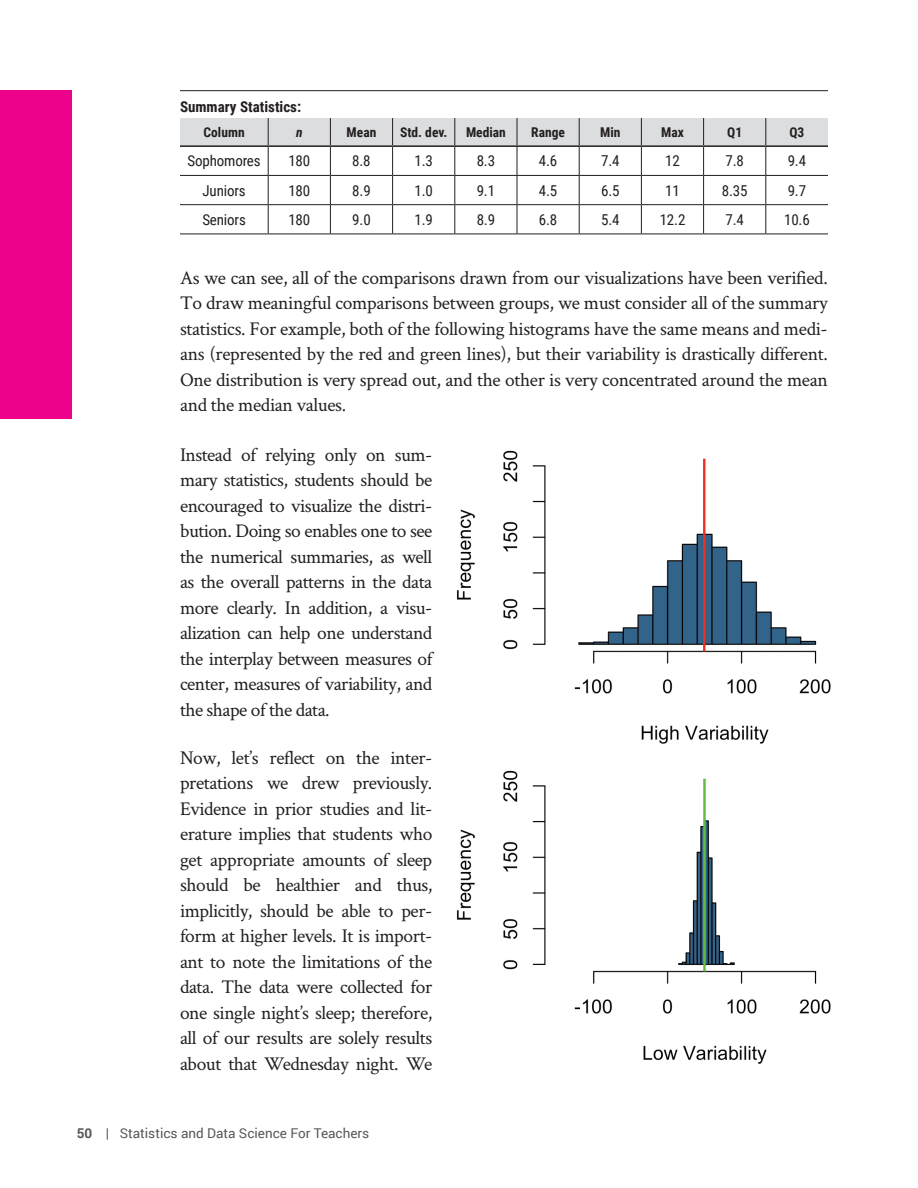
<style>
.page{position:relative;width:918px;height:1188px;background:#fff}
.page>*{position:absolute;margin:0;border:0;box-sizing:border-box;transform-origin:0 0}
.t1{font:19.5px/25.5px "Crimson Text";letter-spacing:-.02em;color:#231f20;text-align:justify}
.t2{font:15px "Roboto Condensed";letter-spacing:-.01em;color:#231f20}
.t3{font:700 15px "Roboto Condensed";color:#231f20}
.t4{font:700 13.5px "Roboto Condensed";color:#231f20}
.t5{font:13.5px "Roboto";color:#57585a}
.t6{font:italic 700 13.5px "Roboto Condensed";color:#231f20}
.s1{font-weight:700}
</style>
<div class="page">
<div style="left:0;top:90px;width:72px;height:328px;background:#ed028c"></div>
<hr style="left:180px;top:90px;width:648px;height:1px;background:#231f20">
<svg style="left:180px;top:118px;width:648px;height:116px"></svg>
<hr style="left:180px;top:234px;width:88px;height:1px;background:#231f20">
<hr style="left:268px;top:234px;width:62px;height:1px;background:#231f20">
<hr style="left:330px;top:234px;width:63px;height:1px;background:#231f20">
<hr style="left:393px;top:234px;width:62px;height:1px;background:#231f20">
<hr style="left:455px;top:234px;width:62px;height:1px;background:#231f20">
<hr style="left:517px;top:234px;width:62px;height:1px;background:#231f20">
<hr style="left:579px;top:234px;width:62px;height:1px;background:#231f20">
<hr style="left:641px;top:234px;width:63px;height:1px;background:#231f20">
<hr style="left:704px;top:234px;width:62px;height:1px;background:#231f20">
<hr style="left:766px;top:234px;width:62px;height:1px;background:#231f20">
<hr style="left:180px;top:145px;width:88px;height:2px;background:#231f20">
<hr style="left:268px;top:145px;width:62px;height:2px;background:#231f20">
<hr style="left:330px;top:145px;width:63px;height:2px;background:#231f20">
<hr style="left:393px;top:145px;width:62px;height:2px;background:#231f20">
<hr style="left:455px;top:145px;width:62px;height:2px;background:#231f20">
<hr style="left:517px;top:145px;width:62px;height:2px;background:#231f20">
<hr style="left:579px;top:145px;width:62px;height:2px;background:#231f20">
<hr style="left:641px;top:145px;width:63px;height:2px;background:#231f20">
<hr style="left:704px;top:145px;width:62px;height:2px;background:#231f20">
<hr style="left:766px;top:145px;width:62px;height:2px;background:#231f20">
<img style="left:456px;top:450px;width:375px;height:294px">
<img style="left:456px;top:770px;width:375px;height:294px">
<p class="t3" style="left:180px;top:96px;width:123px">Summary Statistics:</p>
<p class="t4" style="left:204px;top:123px;width:43px">Column</p>
<p class="t6" style="left:296px;top:123px;width:8px">n</p>
<p class="t4" style="left:347px;top:123px;width:31px">Mean</p>
<p class="t4" style="left:400px;top:123px;width:49px">Std. dev.</p>
<p class="t4" style="left:466px;top:123px;width:41px">Median</p>
<p class="t4" style="left:531px;top:123px;width:35px">Range</p>
<p class="t4" style="left:600px;top:123px;width:22px">Min</p>
<p class="t4" style="left:661px;top:123px;width:24px">Max</p>
<p class="t4" style="left:727px;top:123px;width:16px">Q1</p>
<p class="t4" style="left:789px;top:123px;width:16px">Q3</p>
<p class="t2" style="left:187px;top:151px;width:75px">Sophomores</p>
<p class="t2" style="left:288px;top:151px;width:23px">180</p>
<p class="t2" style="left:352px;top:151px;width:20px">8.8</p>
<p class="t2" style="left:414px;top:151px;width:20px">1.3</p>
<p class="t2" style="left:477px;top:151px;width:20px">8.3</p>
<p class="t2" style="left:539px;top:151px;width:20px">4.6</p>
<p class="t2" style="left:601px;top:151px;width:20px">7.4</p>
<p class="t2" style="left:665px;top:151px;width:16px">12</p>
<p class="t2" style="left:725px;top:151px;width:20px">7.8</p>
<p class="t2" style="left:788px;top:151px;width:20px">9.4</p>
<p class="t2" style="left:203px;top:180px;width:45px">Juniors</p>
<p class="t2" style="left:288px;top:180px;width:23px">180</p>
<p class="t2" style="left:352px;top:180px;width:20px">8.9</p>
<p class="t2" style="left:415px;top:180px;width:20px">1.0</p>
<p class="t2" style="left:477px;top:180px;width:20px">9.1</p>
<p class="t2" style="left:539px;top:180px;width:20px">4.5</p>
<p class="t2" style="left:601px;top:180px;width:20px">6.5</p>
<p class="t2" style="left:665px;top:180px;width:16px">11</p>
<p class="t2" style="left:722px;top:180px;width:27px">8.35</p>
<p class="t2" style="left:788px;top:180px;width:20px">9.7</p>
<p class="t2" style="left:202px;top:209px;width:45px">Seniors</p>
<p class="t2" style="left:288px;top:209px;width:23px">180</p>
<p class="t2" style="left:352px;top:209px;width:20px">9.0</p>
<p class="t2" style="left:415px;top:209px;width:20px">1.9</p>
<p class="t2" style="left:477px;top:209px;width:20px">8.9</p>
<p class="t2" style="left:539px;top:209px;width:20px">6.8</p>
<p class="t2" style="left:601px;top:209px;width:20px">5.4</p>
<p class="t2" style="left:660px;top:209px;width:27px">12.2</p>
<p class="t2" style="left:726px;top:209px;width:20px">7.4</p>
<p class="t2" style="left:784px;top:209px;width:27px">10.6</p>
<p class="t1" style="left:180px;top:264px;width:649px">As we can see, all of the comparisons drawn from our visualizations have been verified.<br>To draw meaningful comparisons between groups, we must consider all of the summary statistics. For example, both of the following histograms have the same means and medi&shy;ans (represented by the red and green lines), but their variability is drastically different.<br>One distribution is very spread out, and the other is very concentrated around the mean and the median values.</p>
<p class="t1" style="left:180px;top:441px;width:254px">Instead of relying only on sum&shy;mary statistics, students should be encouraged to visualize the distri&shy;bution. Doing so enables one to see the numerical summaries, as well as the overall patterns in the data more clearly. In addition, a visu&shy;alization can help one understand the interplay between measures of center, measures of variability, and the shape of the data.</p>
<p class="t1" style="left:180px;top:744px;width:254px">Now, let’s reflect on the inter&shy;pretations we drew previously.<br>Evidence in prior studies and lit&shy;erature implies that students who get appropriate amounts of sleep should be healthier and thus, implicitly, should be able to per&shy;form at higher levels. It is import&shy;ant to note the limitations of the data. The data were collected for one single night’s sleep; therefore, all of our results are solely results about that Wednesday night. We</p>
<p class="t5" style="left:77px;top:1124px;width:294px"><span class="s1">50 |</span> Statistics and Data Science For Teachers</p>
</div>
